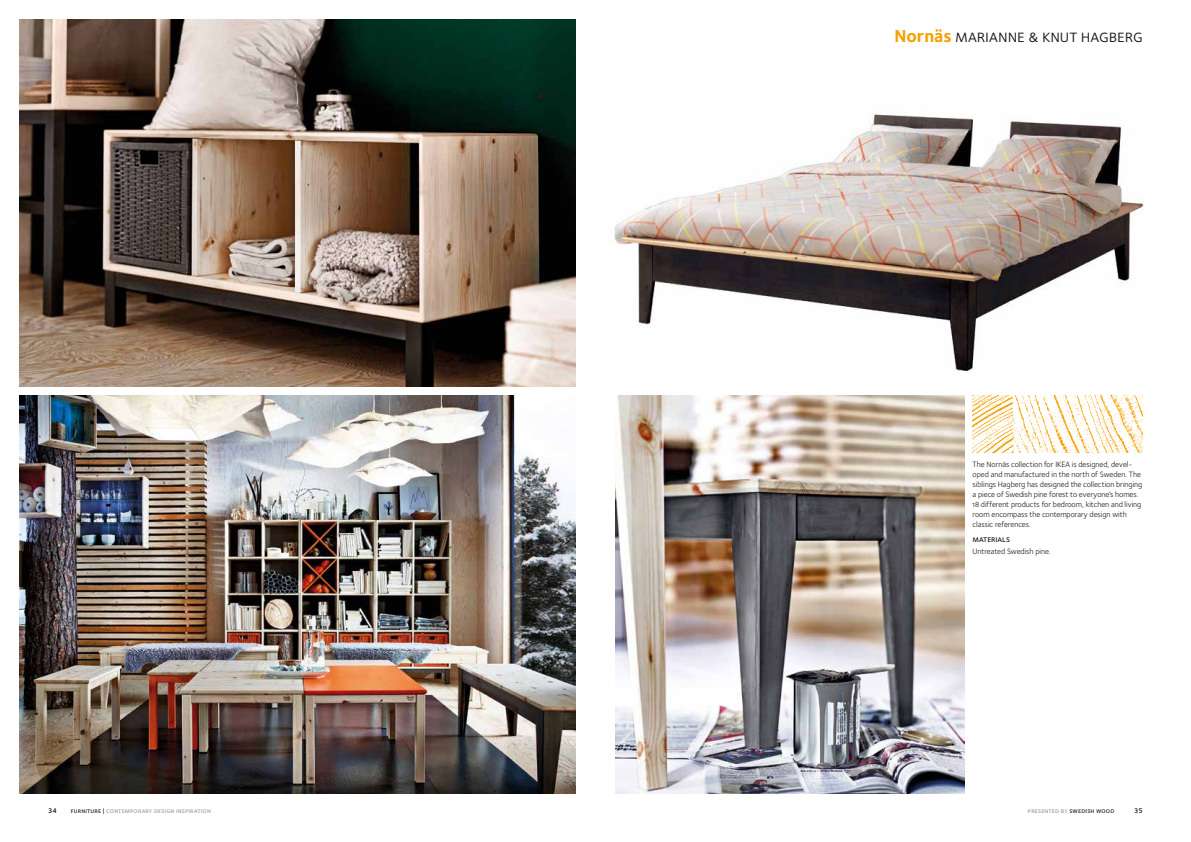
<style>
.page{position:relative;width:1191px;height:842px;background:#fff}
.page>*{position:absolute;margin:0;border:0;box-sizing:border-box;transform-origin:0 0}
.t1{font:18px "Foundry Sterling Book Expert";color:#1d1914}
.t2{font:9px "Foundry Sterling Medium Expert";letter-spacing:-.005em;color:#1d1914}
.t3{font:8px/10px "Foundry Sterling Book OSF";letter-spacing:-.005em;color:#1d1914}
.t4{font:7px "Foundry Sterling Medium Expert";letter-spacing:.02em;color:#9a9a90}
.t5{font:600 7px "Foundry Sterling";color:#1d1914}
.s1{font-family:"Foundry Sterling";font-weight:700;color:#f5a000}
.s2{color:#1d1914}
</style>
<div class="page">
<img style="left:614px;top:112px;width:530px;height:259px">
<img style="left:972px;top:395px;width:170px;height:57px">
<img style="left:20px;top:395px;width:555px;height:399px">
<img style="left:615px;top:395px;width:349px;height:399px">
<img style="left:20px;top:20px;width:555px;height:367px">
<h1 class="t1" style="left:894px;top:23px;width:250px"><span class="s1">Nornäs</span> marianne &amp; knut hagberg</h1>
<p class="t3" style="left:972px;top:459px;width:171px">The Nornäs collection for IKEA is designed, devel&shy;oped and manufactured in the north of Sweden. The siblings Hagberg has designed the collection bringing a piece of Swedish pine forest to everyone’s homes.<br>18 different products for bedroom, kitchen and living room encompass the contemporary design with classic references.</p>
<p class="t2" style="left:972px;top:533px;width:39px">materials</p>
<p class="t3" style="left:972px;top:546px;width:79px">Untreated Swedish pine.</p>
<p class="t5" style="left:48px;top:806px;width:10px">34</p>
<p class="t4" style="left:71px;top:806px;width:141px"><span class="s2">furniture |</span> contemporary design inspiration</p>
<p class="t4" style="left:1028px;top:806px;width:88px">presented by <span class="s2">swedish wood</span></p>
<p class="t5" style="left:1134px;top:806px;width:10px">35</p>
</div>
